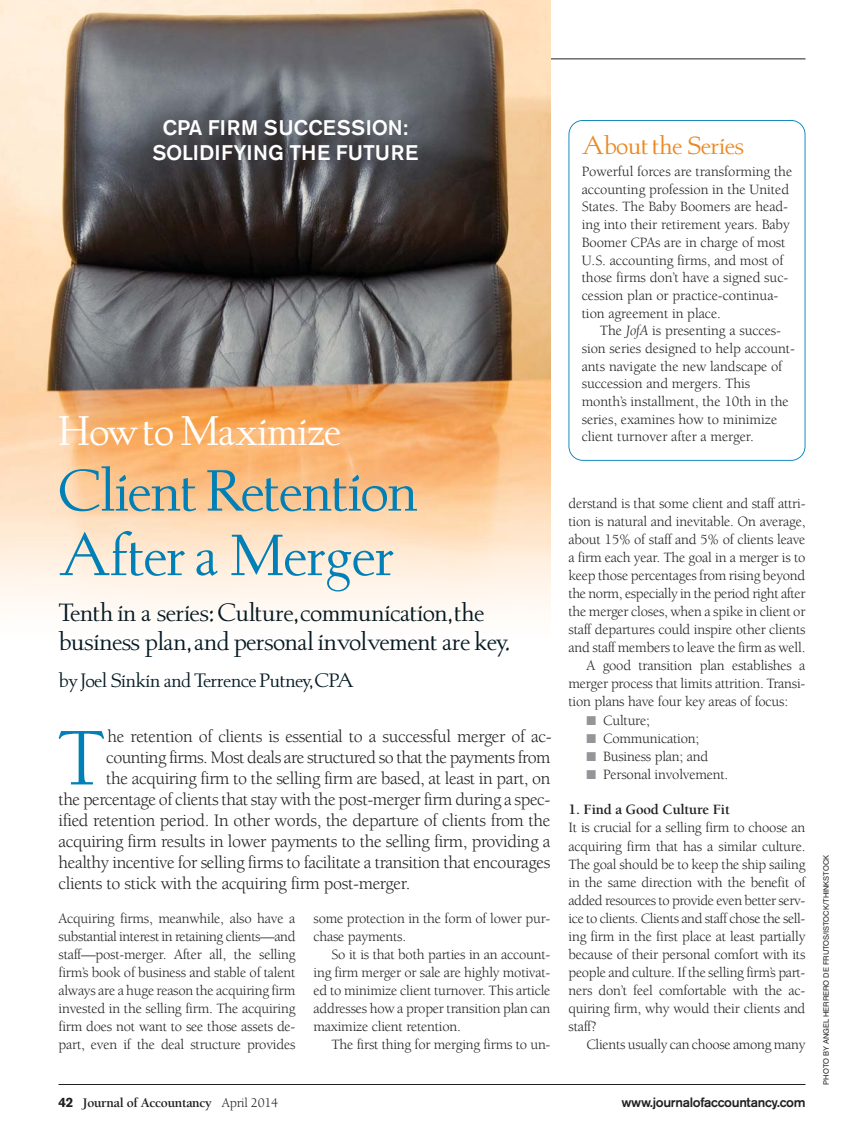
<style>
.page{position:relative;width:864px;height:1134px;background:#fff}
.page>*{position:absolute;margin:0;border:0;box-sizing:border-box;transform-origin:0 0}
.t1{font:84.15px "Berkeley";color:#0080b6}
.t2{font:63px/64.5px "Albertan LTL";letter-spacing:-.01em;color:#0080b6}
.t3{font:45px "Albertan LTL";letter-spacing:-.005em;color:#fff}
.t4{font:27px/28.5px "Albertan LTL";letter-spacing:-.005em;color:#051922}
.t5{font:27px "Albertan LTH";letter-spacing:-.005em;color:#ea8923}
.t6{font:500 21px/25.2px "Akzidenz Grotesk BE";letter-spacing:.015em;color:#fff;text-align:center}
.t7{font:21px "Albertan LTH";letter-spacing:-.01em;color:#051922}
.t8{font:18px "Berkeley";letter-spacing:-.02em;color:#231f20}
.t9{font:14.7px/18px "Berkeley";letter-spacing:-.015em;color:#231f20;text-align:justify}
.t10{font:700 14.7px "Berkeley";letter-spacing:-.015em;color:#231f20}
.t11{font:700 13.5px "Berkeley";letter-spacing:-.02em;color:#231f20}
.t12{font:500 13.5px "Akzidenz Grotesk BE";letter-spacing:-.025em;color:#231f20}
.t13{font:7.5px "Helvetica";letter-spacing:-.005em;color:#231f20}
.s1{font-style:italic}
.s2{color:#939598}
.s3{font-family:"Akzidenz Grotesk BE"}
.s4{font-weight:400}
</style>
<div class="page">
<hr style="left:58px;top:58px;width:748px;height:1px;background:#231f20">
<img style="left:0;top:0;width:550px;height:543px">
<hr style="left:58px;top:1084px;width:748px;height:1px;background:#231f20">
<svg style="left:568px;top:120px;width:238px;height:341px"></svg>
<h3 class="t6" style="left:152px;top:117px;width:267px">CPA FIRM SUCCESSION:<br>SOLIDIFYING THE FUTURE</h3>
<h3 class="t3" style="left:58px;top:412px;width:284px">How to Maximize</h3>
<h2 class="t2" style="left:58px;top:463px;width:361px">Client Retention<br>After a Merger</h2>
<h3 class="t4" style="left:58px;top:601px;width:451px">Tenth in a series: Culture, communication, the business plan, and personal involvement are key.</h3>
<h3 class="t7" style="left:58px;top:672px;width:297px">by Joel Sinkin and Terrence Putney, CPA</h3>
<h1 class="t1" style="left:57px;top:725px;width:50px">T</h1>
<p class="t8" style="left:108px;top:730px;width:446px">he retention of clients is essential to a successful merger of ac-</p>
<p class="t8" style="left:106px;top:751px;width:446px">counting firms. Most deals are structured so that the payments from</p>
<p class="t8" style="left:106px;top:772px;width:446px">the acquiring firm to the selling firm are based, at least in part, on</p>
<p class="t8" style="left:59px;top:793px;width:493px">the percentage of clients that stay with the post-merger firm during a spec-</p>
<p class="t8" style="left:59px;top:814px;width:493px">ified retention period. In other words, the departure of clients from the</p>
<p class="t8" style="left:59px;top:835px;width:494px">acquiring firm results in lower payments to the selling firm, providing a</p>
<p class="t8" style="left:59px;top:856px;width:494px">healthy incentive for selling firms to facilitate a transition that encourages</p>
<p class="t8" style="left:59px;top:877px;width:353px">clients to stick with the acquiring firm post-merger.</p>
<p class="t9" style="left:58px;top:910px;width:239px">Acquiring firms, meanwhile, also have a substantial interest in retaining clients—and staff—post-merger. After all, the selling firm’s book of business and stable of talent always are a huge reason the acquiring firm invested in the selling firm. The acquiring firm does not want to see those assets de&shy;part, even if the deal structure provides</p>
<p class="t9" style="left:313px;top:910px;width:238px">some protection in the form of lower pur&shy;chase payments.</p>
<p class="t9" style="left:313px;top:946px;width:239px;text-indent:18px">So it is that both parties in an account&shy;ing firm merger or sale are highly motivat&shy;ed to minimize client turnover. This article addresses how a proper transition plan can maximize client retention.</p>
<p class="t9" style="left:331px;top:1036px;width:221px">The first thing for merging firms to un-</p>
<h3 class="t5" style="left:582px;top:134px;width:164px">About the Series</h3>
<p class="t9" style="left:582px;top:164px;width:212px;text-align:left">Powerful forces are transforming the accounting profession in the United States. The Baby Boomers are head&shy;ing into their retirement years. Baby Boomer CPAs are in charge of most U.S. accounting firms, and most of those firms don’t have a signed suc&shy;cession plan or practice-continua&shy;tion agreement in place.</p>
<p class="t9" style="left:582px;top:323px;width:215px;text-align:left;text-indent:18px">The <span class="s1">JofA</span> is presenting a succes&shy;sion series designed to help account&shy;ants navigate the new landscape of succession and mergers. This month’s installment, the 10th in the series, examines how to minimize client turnover after a merger.</p>
<p class="t9" style="left:569px;top:496px;width:239px">derstand is that some client and staff attri-</p>
<p class="t9" style="left:569px;top:514px;width:238px">tion is natural and inevitable. On average,</p>
<p class="t9" style="left:569px;top:532px;width:238px">about 15% of staff and 5% of clients leave</p>
<p class="t9" style="left:569px;top:550px;width:238px">a firm each year. The goal in a merger is to</p>
<p class="t9" style="left:569px;top:568px;width:238px">keep those percentages from rising beyond</p>
<p class="t9" style="left:569px;top:586px;width:239px">the norm, especially in the period right after</p>
<p class="t9" style="left:569px;top:604px;width:239px">the merger closes, when a spike in client or</p>
<p class="t9" style="left:569px;top:622px;width:239px">staff departures could inspire other clients</p>
<p class="t9" style="left:569px;top:640px;width:239px">and staff members to leave the firm as well.</p>
<p class="t9" style="left:587px;top:658px;width:221px">A good transition plan establishes a</p>
<p class="t9" style="left:569px;top:676px;width:239px">merger process that limits attrition. Transi-</p>
<p class="t9" style="left:569px;top:694px;width:221px">tion plans have four key areas of focus:</p>
<p class="t9" style="left:587px;top:712px;width:65px"><span class="s2">■</span> Culture;</p>
<p class="t9" style="left:587px;top:730px;width:114px"><span class="s2">■</span> Communication;</p>
<p class="t9" style="left:587px;top:748px;width:123px"><span class="s2">■</span> Business plan; and</p>
<p class="t9" style="left:587px;top:766px;width:143px"><span class="s2">■</span> Personal involvement.</p>
<p class="t10" style="left:568px;top:804px;width:163px">1. Find a Good Culture Fit</p>
<p class="t9" style="left:568px;top:820px;width:239px">It is crucial for a selling firm to choose an acquiring firm that has a similar culture.<br>The goal should be to keep the ship sailing in the same direction with the benefit of added resources to provide even better serv&shy;ice to clients. Clients and staff chose the sell&shy;ing firm in the first place at least partially because of their personal comfort with its people and culture. If the selling firm’s part&shy;ners don’t feel comfortable with the ac&shy;quiring firm, why would their clients and staff?</p>
<p class="t9" style="left:586px;top:1036px;width:221px">Clients usually can choose among many</p>
<p class="t11" style="left:58px;top:1097px;width:221px"><span class="s3">42</span> Journal of Accountancy <span class="s4">April 2014</span></p>
<p class="t12" style="left:621px;top:1097px;width:186px">www.journalofaccountancy.com</p>
<p class="t13" style="left:824px;top:1084px;width:231px;rotate:-90deg">PHOTO BY ANGEL HERRERO DE FRUTOS/ISTOCK/THINKSTOCK</p>
</div>
